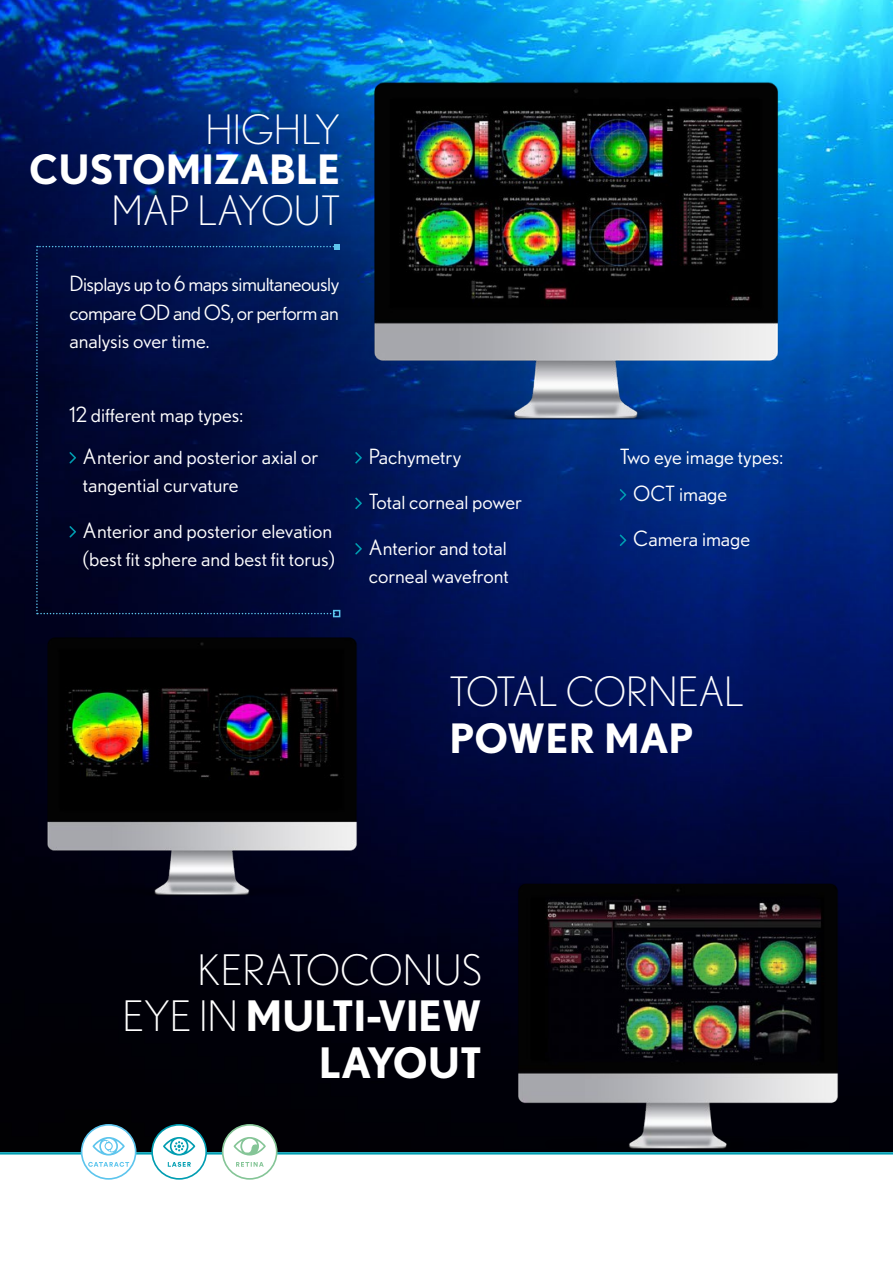
<style>
.page{position:relative;width:893px;height:1263px;background:#fff}
.page>*{position:absolute;margin:0;border:0;box-sizing:border-box;transform-origin:0 0}
.t1{font:300 42px/46.5px "Nobel BL";color:#fff;text-align:right}
.t2{font:300 40.5px "Nobel BL";color:#fff}
.t3{font:700 40.5px "Nobel BL";color:#fff}
.t4{font:21px/28.5px "Nobel BL";color:#fff}
.s1{font-weight:700}
</style>
<div class="page">
<img style="left:0;top:0;width:893px;height:1152px">
<hr style="left:0;top:1152px;width:893px;height:2px;background:#009db1">
<div style="left:82px;top:1125px;width:54px;height:54px;background:#fff;border-radius:50%"></div>
<div style="left:81px;top:1124px;width:55px;height:56px;border:2px solid #5dc5ed;border-radius:50%"></div>
<svg style="left:88px;top:1162px;width:41px;height:5px"></svg>
<svg style="left:93px;top:1137px;width:32px;height:18px"></svg>
<div style="left:152px;top:1125px;width:54px;height:54px;background:#fff;border-radius:50%"></div>
<div style="left:151px;top:1124px;width:56px;height:56px;border:2px solid #009db1;border-radius:50%"></div>
<svg style="left:168px;top:1162px;width:23px;height:5px"></svg>
<svg style="left:163px;top:1137px;width:32px;height:18px"></svg>
<div style="left:223px;top:1125px;width:54px;height:54px;background:#fff;border-radius:50%"></div>
<div style="left:222px;top:1124px;width:56px;height:56px;border:2px solid #85c597;border-radius:50%"></div>
<svg style="left:236px;top:1162px;width:28px;height:5px"></svg>
<svg style="left:234px;top:1137px;width:32px;height:18px"></svg>
<img style="left:0;top:594px;width:473px;height:346px">
<img style="left:207px;top:27px;width:653px;height:435px">
<div style="left:333px;top:610px;width:7px;height:7px;border:1px solid #5dc5ed"></div>
<svg style="left:36px;top:244px;width:304px;height:370px;background:#000c3d"></svg>
<img style="left:386px;top:839px;width:507px;height:316px">
<svg style="left:355px;top:452px;width:7px;height:12px"></svg>
<svg style="left:355px;top:497px;width:7px;height:12px"></svg>
<svg style="left:355px;top:543px;width:7px;height:12px"></svg>
<svg style="left:620px;top:489px;width:6px;height:12px"></svg>
<svg style="left:620px;top:534px;width:6px;height:12px"></svg>
<h2 class="t2" style="left:205px;top:106px;width:136px">HIGHLY</h2>
<h2 class="t3" style="left:29px;top:145px;width:313px">CUSTOMIZABLE</h2>
<h2 class="t2" style="left:111px;top:187px;width:230px">MAP LAYOUT</h2>
<p class="t4" style="left:69px;top:269px;width:271px;text-align:justify">Displays up to 6 maps simultaneously compare OD and OS, or perform an analysis over time.</p>
<p class="t4" style="left:69px;top:400px;width:175px">12 different map types:</p>
<p class="t4" style="left:83px;top:441px;width:237px">Anterior and posterior axial or tangential curvature</p>
<p class="t4" style="left:83px;top:515px;width:253px">Anterior and posterior elevation (best fit sphere and best fit torus)</p>
<p class="t4" style="left:369px;top:433px;width:155px;line-height:45.5px">Pachymetry<br>Total corneal power<br>Anterior and total</p>
<p class="t4" style="left:369px;top:561px;width:142px">corneal wavefront</p>
<p class="t4" style="left:633px;top:437px;width:151px;line-height:37px;text-indent:-14px">Two eye image types:<br>OCT image</p>
<p class="t4" style="left:633px;top:524px;width:119px">Camera image</p>
<h2 class="t2" style="left:449px;top:668px;width:296px">TOTAL CORNEAL</h2>
<h2 class="t3" style="left:449px;top:714px;width:245px">POWER MAP</h2>
<h1 class="t1" style="left:122px;top:946px;width:361px">KERATOCONUS<br>EYE IN <span class="s1">MULTI-VIEW<br>LAYOUT</span></h1>
</div>
